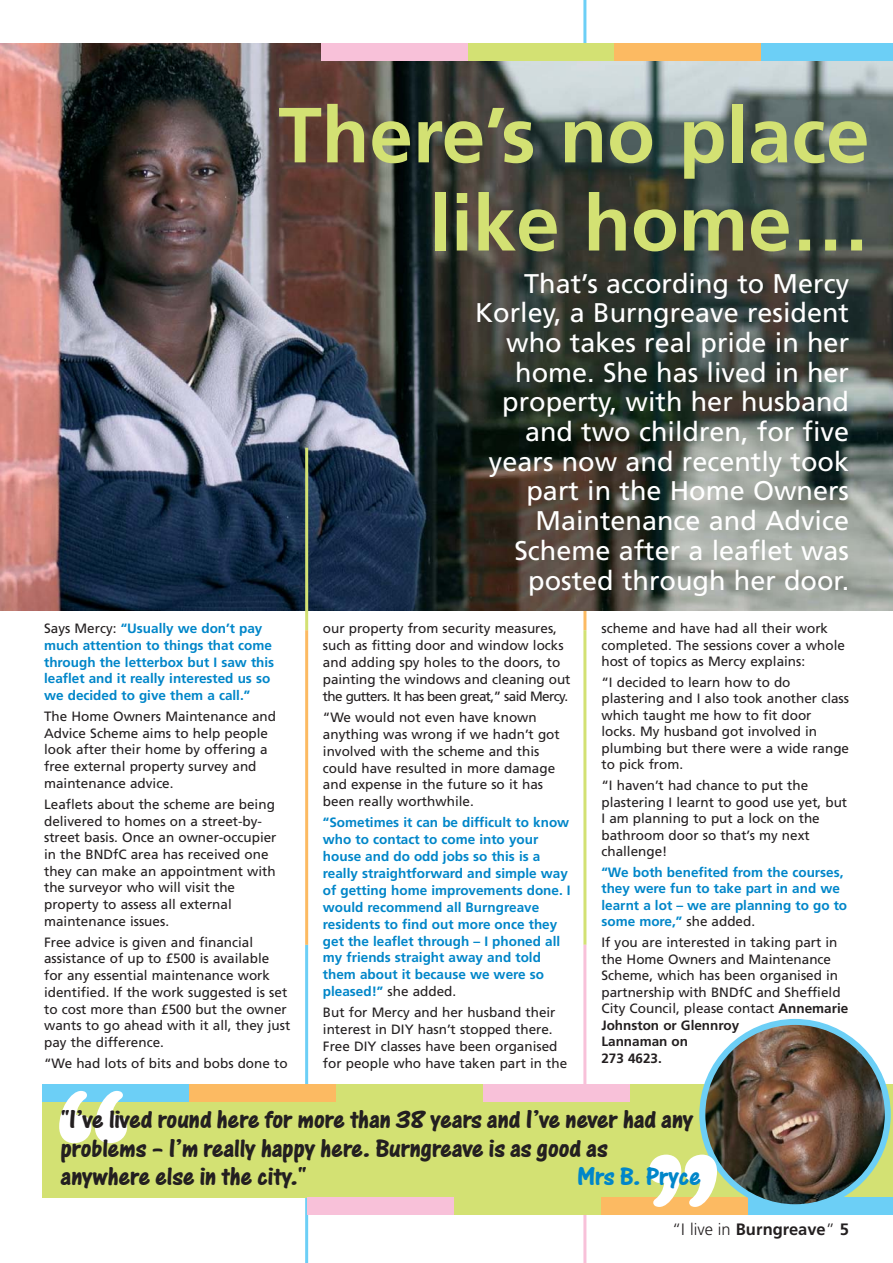
<style>
.page{position:relative;width:893px;height:1263px;background:#fff}
.page>*{position:absolute;margin:0;border:0;box-sizing:border-box;transform-origin:0 0}
.t1{font:240px "One Stroke Script Bold Plain";color:#fff;scale:.8 1}
.t2{font:700 78px/88.2px "Frutiger";color:#d3e173;text-align:right}
.t3{font:27px/29.7px "Frutiger";color:#fff;text-align:right}
.t4{font:27px/28.5px "One Stroke Script Bold Plain";color:#231f20}
.t5{font:27px "One Stroke Script Bold Plain";color:#0086c9}
.t6{font:700 16.5px "Frutiger";color:#231f20}
.t7{font:13.5px/16.5px "Frutiger";color:#231f20}
.t8{font:700 13.5px/17px "Frutiger";color:#0086c9}
.s1{font-weight:400;color:#231f20}
.s2{font-weight:700}
.s3{font-weight:300}
</style>
<div class="page">
<hr style="left:583px;top:1px;width:3px;height:314px;background:#6ccff6">
<hr style="left:583px;top:315px;width:3px;height:315px;background:#fcba62">
<hr style="left:583px;top:630px;width:3px;height:315px;background:#d3e173">
<hr style="left:583px;top:945px;width:3px;height:318px;background:#f8c1d9">
<img style="left:0;top:43px;width:892px;height:567px">
<div style="left:761px;top:43px;width:131px;height:17px;background:#6ccff6"></div>
<div style="left:614px;top:43px;width:147px;height:17px;background:#fcba62"></div>
<div style="left:467px;top:43px;width:147px;height:17px;background:#d3e173"></div>
<div style="left:320px;top:43px;width:147px;height:17px;background:#f8c1d9"></div>
<hr style="left:305px;top:945px;width:3px;height:318px;background:#6ccff6">
<hr style="left:305px;top:630px;width:3px;height:315px;background:#fcba62">
<hr style="left:305px;top:448px;width:3px;height:182px;background:#d3e173">
<div style="left:42px;top:1085px;width:850px;height:113px;background:#d3e173"></div>
<div style="left:42px;top:1085px;width:147px;height:17px;background:#6ccff6"></div>
<div style="left:189px;top:1085px;width:147px;height:17px;background:#fcba62"></div>
<div style="left:482px;top:1085px;width:147px;height:17px;background:#f8c1d9"></div>
<div style="left:747px;top:1198px;width:145px;height:17px;background:#6ccff6"></div>
<div style="left:600px;top:1198px;width:147px;height:17px;background:#fcba62"></div>
<div style="left:454px;top:1198px;width:146px;height:17px;background:#d3e173"></div>
<div style="left:307px;top:1198px;width:147px;height:17px;background:#f8c1d9"></div>
<img style="left:699px;top:1019px;width:191px;height:191px">
<h2 class="t2" style="left:278px;top:97px;width:592px">There’s no place like home…</h2>
<p class="t8" style="left:44px;top:621px;width:231px"><span class="s1">Says Mercy:</span> “Usually we don’t pay much attention to things that come through the letterbox but I saw this leaflet and it really interested us so we decided to give them a call.”</p>
<p class="t7" style="left:44px;top:709px;width:233px">The Home Owners Maintenance and<br>Advice Scheme aims to help people look after their home by offering a free external property survey and maintenance advice.</p>
<p class="t7" style="left:44px;top:797px;width:234px">Leaflets about the scheme are being delivered to homes on a street-by&shy;street basis. Once an owner-occupier in the BNDfC area has received one they can make an appointment with the surveyor who will visit the property to assess all external maintenance issues.</p>
<p class="t7" style="left:44px;top:935px;width:248px">Free advice is given and financial assistance of up to £500 is available for any essential maintenance work identified. If the work suggested is set to cost more than £500 but the owner wants to go ahead with it all, they just pay the difference.</p>
<p class="t7" style="left:44px;top:1056px;width:245px">“We had lots of bits and bobs done to</p>
<p class="t3" style="left:475px;top:270px;width:375px">That’s according to Mercy<br>Korley, a Burngreave resident who takes real pride in her home. She has lived in her property, with her husband and two children, for five years now and recently took part in the Home Owners<br>Maintenance and Advice<br>Scheme after a leaflet was posted through her door.</p>
<p class="t7" style="left:323px;top:621px;width:249px;line-height:17px">our property from security measures, such as fitting door and window locks and adding spy holes to the doors, to painting the windows and cleaning out the gutters. It has been great,” said Mercy.</p>
<p class="t7" style="left:323px;top:710px;width:238px;line-height:17px">“We would not even have known anything was wrong if we hadn’t got involved with the scheme and this could have resulted in more damage and expense in the future so it has been really worthwhile.</p>
<p class="t8" style="left:323px;top:815px;width:249px">“Sometimes it can be difficult to know who to contact to come into your house and do odd jobs so this is a really straightforward and simple way of getting home improvements done. I would recommend all Burngreave residents to find out more once they get the leaflet through – I phoned all my friends straight away and told them about it because we were so pleased!” <span class="s1">she added.</span></p>
<p class="t7" style="left:323px;top:1005px;width:246px;line-height:17px">But for Mercy and her husband their interest in DIY hasn’t stopped there.<br>Free DIY classes have been organised for people who have taken part in the</p>
<p class="t7" style="left:601px;top:621px;width:245px">scheme and have had all their work completed. The sessions cover a whole host of topics as Mercy explains:</p>
<p class="t7" style="left:601px;top:675px;width:249px">“I decided to learn how to do plastering and I also took another class which taught me how to fit door locks. My husband got involved in plumbing but there were a wide range to pick from.</p>
<p class="t7" style="left:601px;top:778px;width:247px">“I haven’t had chance to put the plastering I learnt to good use yet, but<br>I am planning to put a lock on the bathroom door so that’s my next challenge!</p>
<p class="t8" style="left:601px;top:865px;width:247px;line-height:16.5px">“We both benefited from the courses, they were fun to take part in and we learnt a lot – we are planning to go to some more,” <span class="s1">she added.</span></p>
<p class="t7" style="left:601px;top:935px;width:248px">If you are interested in taking part in the Home Owners and Maintenance<br>Scheme, which has been organised in partnership with BNDfC and Sheffield<br>City Council, please contact <span class="s2">Annemarie<br>Johnston or Glennroy<br>Lannaman on<br>273 4623.</span></p>
<h1 class="t1" style="left:48px;top:1103px;width:106px">“</h1>
<h3 class="t4" style="left:61px;top:1107px;width:634px">"I’ve lived round here for more than 38 years and I’ve never had any problems – I’m really happy here. Burngreave is as good as anywhere else in the city."</h3>
<h1 class="t1" style="left:728px;top:1195px;width:106px;rotate:-180deg">“</h1>
<h3 class="t5" style="left:576px;top:1169px;width:125px">Mrs B. Pryce</h3>
<p class="t6" style="left:672px;top:1223px;width:178px"><span class="s3">“I live in</span> Burngreave<span class="s3">”</span> 5</p>
</div>
